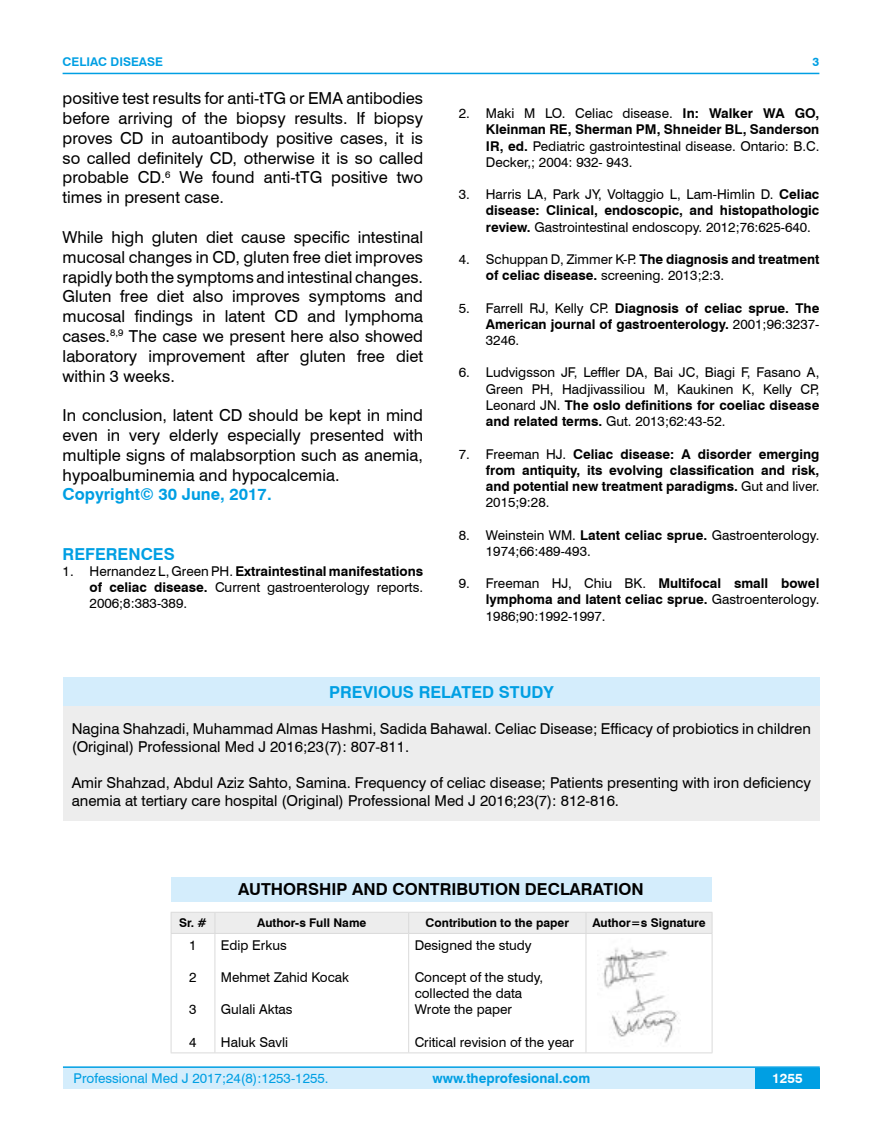
<style>
.page{position:relative;width:882px;height:1145px;background:#fff}
.page>*{position:absolute;margin:0;border:0;box-sizing:border-box;transform-origin:0 0}
.t1{font:16.5px/19.8px "Swiss 721 BT";color:#000;text-align:justify}
.t2{font:700 16.5px "Swiss 721 BT";color:#009fe3}
.t3{font:700 16.5px "Swiss 721 BT";color:#000}
.t4{font:15px/18px "Swiss 721 BT";color:#000}
.t5{font:13.5px/16.2px "Swiss 721 BT";color:#000;text-align:justify}
.t6{font:700 13.5px/16.2px "Swiss 721 BT";color:#000;text-align:justify}
.t7{font:13.5px "Swiss 721 BT";color:#009fe3}
.t8{font:700 13.5px "Swiss 721 BT";color:#009fe3}
.t9{font:700 13.5px "Swiss 721 BT";color:#fff}
.t10{font:700 12px "Swiss 721 BT";color:#000}
.t11{font:700 12px "Swiss 721 BT";color:#009fe3}
.s1{font-weight:700}
.s2{font-weight:400}
</style>
<div class="page">
<div style="left:63px;top:1067px;width:756px;height:21px;background:#d4edfc"></div>
<hr style="left:63px;top:1066px;width:756px;height:2px;background:#009fe3">
<div style="left:754px;top:1068px;width:65px;height:20px;background:#009fe3"></div>
<hr style="left:63px;top:73px;width:756px;height:1px;background:#009fe3">
<div style="left:171px;top:877px;width:540px;height:24px;background:#d4edfc"></div>
<div style="left:171px;top:912px;width:541px;height:21px;background:#ededed"></div>
<hr style="left:171px;top:933px;width:44px;height:1px;background:#dadada">
<hr style="left:171px;top:933px;width:1px;height:119px;background:#dadada">
<hr style="left:215px;top:933px;width:193px;height:1px;background:#dadada">
<hr style="left:214px;top:933px;width:1px;height:119px;background:#dadada">
<hr style="left:408px;top:933px;width:177px;height:1px;background:#dadada">
<hr style="left:408px;top:933px;width:1px;height:119px;background:#dadada">
<hr style="left:585px;top:933px;width:127px;height:1px;background:#dadada">
<hr style="left:585px;top:933px;width:1px;height:119px;background:#dadada">
<hr style="left:711px;top:933px;width:1px;height:119px;background:#dadada">
<hr style="left:171px;top:1052px;width:44px;height:1px;background:#dadada">
<hr style="left:215px;top:1052px;width:193px;height:1px;background:#dadada">
<hr style="left:408px;top:1052px;width:177px;height:1px;background:#dadada">
<hr style="left:585px;top:1052px;width:127px;height:1px;background:#dadada">
<img style="left:602px;top:948px;width:77px;height:95px">
<div style="left:63px;top:705px;width:756px;height:116px;background:#ededed"></div>
<div style="left:63px;top:677px;width:756px;height:28px;background:#d4edfc"></div>
<p class="t11" style="left:63px;top:53px;width:102px">CELIAC DISEASE</p>
<p class="t1" style="left:63px;top:88px;width:362px">positive test results for anti-tTG or EMA antibodies before arriving of the biopsy results. If biopsy proves CD in autoantibody positive cases, it is so called definitely CD, otherwise it is so called probable CD.<sup>6</sup> We found anti-tTG positive two times in present case.</p>
<p class="t1" style="left:63px;top:226px;width:362px">While high gluten diet cause specific intestinal mucosal changes in CD, gluten free diet improves rapidly both the symptoms and intestinal changes.<br>Gluten free diet also improves symptoms and mucosal findings in latent CD and lymphoma cases.<sup>8,9</sup> The case we present here also showed laboratory improvement after gluten free diet within 3 weeks.</p>
<p class="t1" style="left:63px;top:405px;width:362px">In conclusion, latent CD should be kept in mind even in very elderly especially presented with multiple signs of malabsorption such as anemia, hypoalbuminemia and hypocalcemia.</p>
<p class="t2" style="left:63px;top:483px;width:210px">Copyright© 30 June, 2017.</p>
<p class="t2" style="left:63px;top:542px;width:114px">REFERENCES</p>
<p class="t5" style="left:90px;top:562px;width:335px;text-indent:-27px">1. Hernandez L, Green PH. <span class="s1">Extraintestinal manifestations of celiac disease.</span> Current gastroenterology reports.<br>2006;8:383-389.</p>
<p class="t11" style="left:812px;top:53px;width:8px">3</p>
<p class="t5" style="left:485px;top:105px;width:335px;text-indent:-27px">2. Maki M LO. Celiac disease. <span class="s1">In: Walker WA GO, Kleinman RE, Sherman PM, Shneider BL, Sanderson IR, ed.</span> Pediatric gastrointestinal disease. Ontario: B.C.<br>Decker,; 2004: 932- 943.</p>
<p class="t5" style="left:485px;top:186px;width:335px;text-indent:-27px">3. Harris LA, Park JY, Voltaggio L, Lam-Himlin D. <span class="s1">Celiac disease: Clinical, endoscopic, and histopathologic review.</span> Gastrointestinal endoscopy. 2012;76:625-640.</p>
<p class="t5" style="left:485px;top:251px;width:335px;text-indent:-27px">4. Schuppan D, Zimmer K-P. <span class="s1">The diagnosis and treatment of celiac disease.</span> screening. 2013;2:3.</p>
<p class="t6" style="left:485px;top:299px;width:335px;text-indent:-27px"><span class="s2">5. Farrell RJ, Kelly CP.</span> Diagnosis of celiac sprue. The American journal of gastroenterology. <span class="s2">2001;96:3237- 3246.</span></p>
<p class="t5" style="left:485px;top:364px;width:335px;text-indent:-27px">6. Ludvigsson JF, Leffler DA, Bai JC, Biagi F, Fasano A, Green PH, Hadjivassiliou M, Kaukinen K, Kelly CP, Leonard JN. <span class="s1">The oslo definitions for coeliac disease and related terms.</span> Gut. 2013;62:43-52.</p>
<p class="t6" style="left:485px;top:445px;width:335px;text-indent:-27px"><span class="s2">7. Freeman HJ.</span> Celiac disease: A disorder emerging from antiquity, its evolving classification and risk, and potential new treatment paradigms. <span class="s2">Gut and liver.<br>2015;9:28.</span></p>
<p class="t5" style="left:485px;top:526px;width:335px;text-indent:-27px">8. Weinstein WM. <span class="s1">Latent celiac sprue.</span> Gastroenterology.<br>1974;66:489-493.</p>
<p class="t5" style="left:485px;top:575px;width:335px;text-indent:-27px">9. Freeman HJ, Chiu BK. <span class="s1">Multifocal small bowel lymphoma and latent celiac sprue.</span> Gastroenterology.<br>1986;90:1992-1997.</p>
<p class="t2" style="left:329px;top:680px;width:226px">PREVIOUS RELATED STUDY</p>
<p class="t4" style="left:72px;top:719px;width:740px">Nagina Shahzadi, Muhammad Almas Hashmi, Sadida Bahawal. Celiac Disease; Efficacy of probiotics in children (Original) Professional Med J 2016;23(7): 807-811.</p>
<p class="t4" style="left:72px;top:773px;width:740px">Amir Shahzad, Abdul Aziz Sahto, Samina. Frequency of celiac disease; Patients presenting with iron deficiency anemia at tertiary care hospital (Original) Professional Med J 2016;23(7): 812-816.</p>
<p class="t3" style="left:238px;top:878px;width:406px">AUTHORSHIP AND CONTRIBUTION DECLARATION</p>
<p class="t10" style="left:179px;top:914px;width:29px">Sr. #</p>
<p class="t10" style="left:257px;top:914px;width:111px">Author-s Full Name</p>
<p class="t10" style="left:425px;top:914px;width:145px">Contribution to the paper</p>
<p class="t10" style="left:592px;top:914px;width:115px">Author=s Signature</p>
<p class="t5" style="left:189px;top:936px;width:9px">1</p>
<p class="t5" style="left:189px;top:968px;width:9px">2</p>
<p class="t5" style="left:189px;top:1001px;width:9px">3</p>
<p class="t5" style="left:189px;top:1033px;width:9px">4</p>
<p class="t5" style="left:221px;top:936px;width:67px">Edip Erkus</p>
<p class="t5" style="left:221px;top:968px;width:130px">Mehmet Zahid Kocak</p>
<p class="t5" style="left:221px;top:1001px;width:73px">Gulali Aktas</p>
<p class="t5" style="left:221px;top:1033px;width:69px">Haluk Savli</p>
<p class="t5" style="left:414px;top:936px;width:119px">Designed the study</p>
<p class="t5" style="left:414px;top:968px;width:130px;text-align:left">Concept of the study, collected the data<br>Wrote the paper</p>
<p class="t5" style="left:414px;top:1033px;width:161px">Critical revision of the year</p>
<p class="t7" style="left:74px;top:1069px;width:256px">Professional Med J 2017;24(8):1253-1255.</p>
<p class="t8" style="left:432px;top:1069px;width:159px">www.theprofesional.com</p>
<p class="t9" style="left:771px;top:1069px;width:32px">1255</p>
</div>
